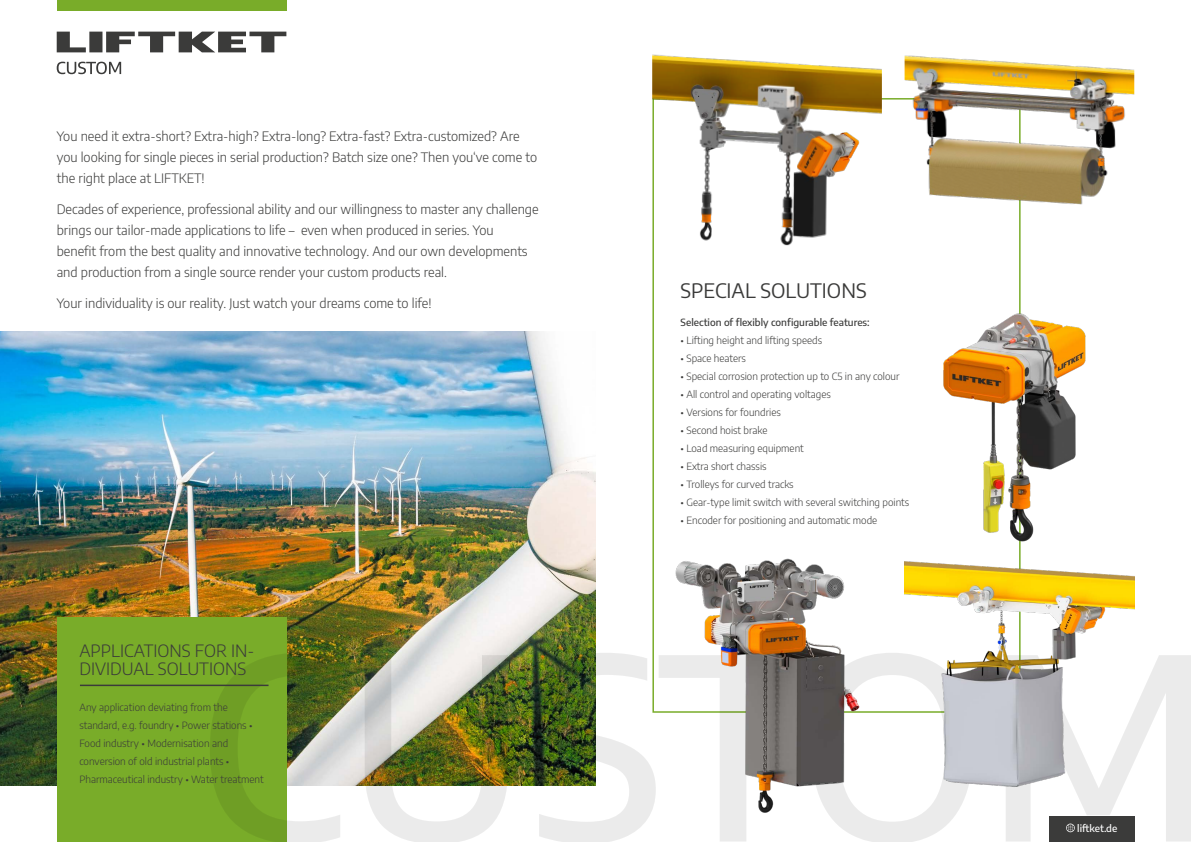
<style>
.page{position:relative;width:1191px;height:842px;background:#fff}
.page>*{position:absolute;margin:0;border:0;box-sizing:border-box;transform-origin:0 0}
.t1{font:20px "Encode Sans";color:#3b3b3a}
.t2{font:300 17px/18px "Encode Sans";color:#3b3b3a}
.t3{font:300 13px/21px "Encode Sans";color:#3b3b3a}
.t4{font:300 10px/18px "Encode Sans";color:#3b3b3a}
.t5{font:500 10px "Encode Sans";color:#3b3b3a}
.t6{font:500 10px "Encode Sans";color:#fff}
</style>
<div class="page">
<img style="left:0;top:332px;width:595px;height:453px">
<div style="left:57px;top:617px;width:229px;height:225px;background:#79ac29"></div>
<div style="left:57px;top:0;width:229px;height:10px;background:#79ac29"></div>
<svg style="left:57px;top:32px;width:229px;height:20px"></svg>
<svg style="left:57px;top:62px;width:64px;height:12px"></svg>
<img style="left:210px;top:653px;width:981px;height:189px">
<div style="left:1049px;top:816px;width:85px;height:26px;background:#3b3b3a"></div>
<svg style="left:1066px;top:823px;width:8px;height:9px"></svg>
<img style="left:904px;top:55px;width:230px;height:187px">
<img style="left:904px;top:555px;width:230px;height:260px">
<img style="left:652px;top:546px;width:230px;height:288px">
<img style="left:652px;top:54px;width:230px;height:274px">
<img style="left:943px;top:278px;width:143px;height:277px">
<hr style="left:80px;top:685px;width:188px;height:1px;background:#3b3b3a">
<p class="t3" style="left:57px;top:125px;width:482px">You need it extra-short? Extra-high? Extra-long? Extra-fast? Extra-customized? Are you looking for single pieces in serial production? Batch size one? Then you‘ve come to the right place at LIFTKET!</p>
<p class="t3" style="left:57px;top:198px;width:483px">Decades of experience, professional ability and our willingness to master any challenge brings our tailor-made applications to life – even when produced in series. You<br>benefit from the best quality and innovative technology. And our own developments and production from a single source render your custom products real.</p>
<p class="t3" style="left:57px;top:292px;width:376px">Your individuality is our reality. Just watch your dreams come to life!</p>
<h2 class="t2" style="left:79px;top:641px;width:176px">APPLICATIONS FOR IN-<br>DIVIDUAL SOLUTIONS</h2>
<p class="t4" style="left:79px;top:698px;width:186px">Any application deviating from the standard, e.g. foundry • Power stations • Food industry • Modernisation and conversion of old industrial plants • Pharmaceutical industry • Water treatment</p>
<h1 class="t1" style="left:680px;top:277px;width:188px">SPECIAL SOLUTIONS</h1>
<p class="t5" style="left:680px;top:316px;width:191px">Selection of flexibly configurable features:</p>
<p class="t4" style="left:680px;top:331px;width:143px">• Lifting height and lifting speeds</p>
<p class="t4" style="left:680px;top:349px;width:67px">• Space heaters</p>
<p class="t4" style="left:680px;top:367px;width:220px">• Special corrosion protection up to C5 in any colour</p>
<p class="t4" style="left:680px;top:385px;width:152px">• All control and operating voltages</p>
<p class="t4" style="left:680px;top:403px;width:102px">• Versions for foundries</p>
<p class="t4" style="left:680px;top:421px;width:88px">• Second hoist brake</p>
<p class="t4" style="left:680px;top:439px;width:125px">• Load measuring equipment</p>
<p class="t4" style="left:680px;top:457px;width:88px">• Extra short chassis</p>
<p class="t4" style="left:680px;top:475px;width:115px">• Trolleys for curved tracks</p>
<p class="t4" style="left:680px;top:493px;width:230px">• Gear-type limit switch with several switching points</p>
<p class="t4" style="left:680px;top:511px;width:198px">• Encoder for positioning and automatic mode</p>
<p class="t6" style="left:1077px;top:821px;width:42px">liftket.de</p>
</div>
